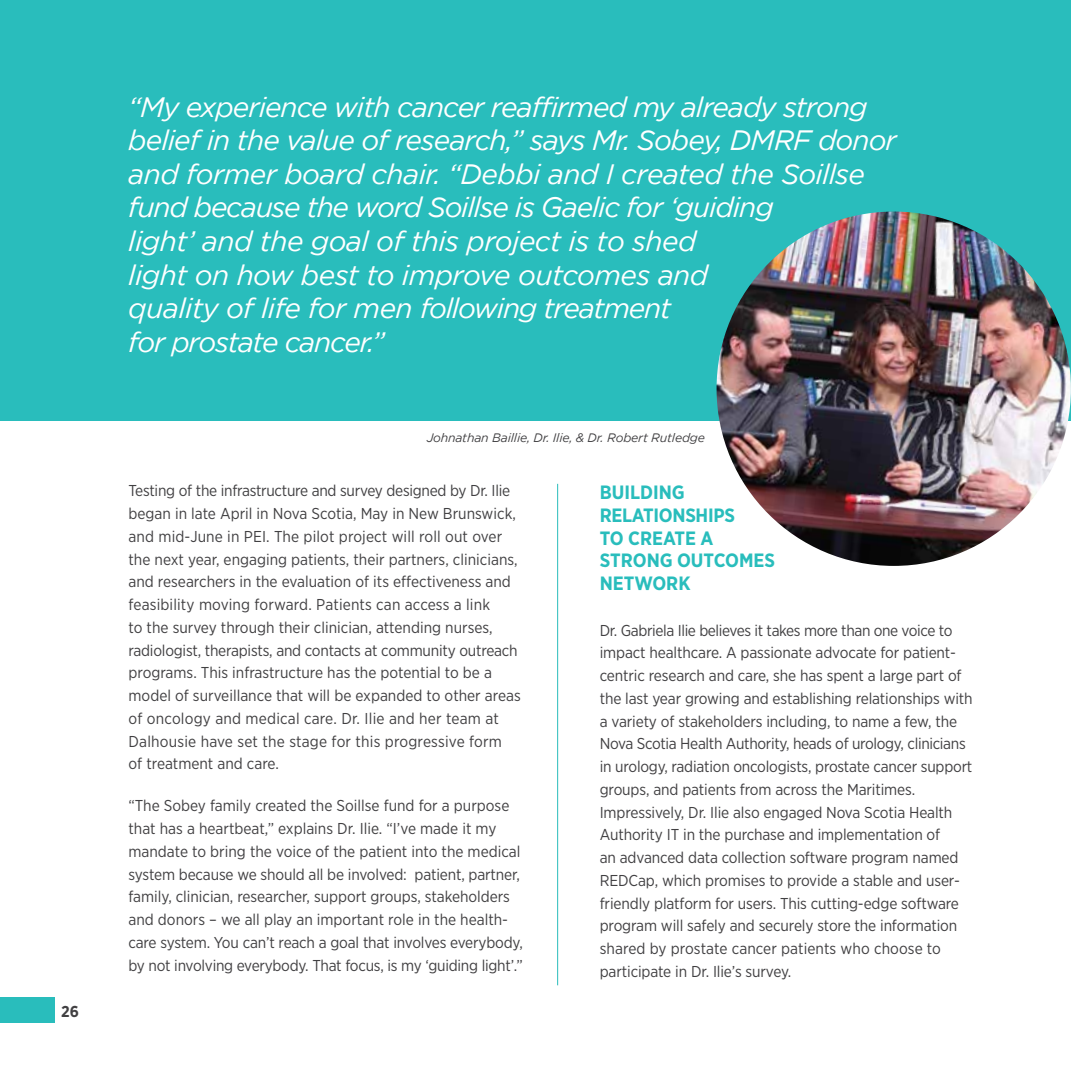
<style>
.page{position:relative;width:1071px;height:1071px;background:#fff}
.page>*{position:absolute;margin:0;border:0;box-sizing:border-box;transform-origin:0 0}
.t1{font:italic 28px/33.6px "Gotham";letter-spacing:-.035em;color:#fff}
.t2{font:700 19.25px/22.8px "Gotham Narrow";color:#29bdbc}
.t3{font:15.75px/22.8px "Gotham Narrow";letter-spacing:-.01em;color:#414042}
.t4{font:700 15.75px "Gotham Narrow";color:#414042}
.t5{font:italic 12.25px "Gotham";letter-spacing:-.015em;color:#414042}
</style>
<div class="page">
<div style="left:0;top:997px;width:54px;height:25px;background:#29bdbc"></div>
<div style="left:0;top:0;width:1071px;height:421px;background:#29bdbc"></div>
<img style="left:717px;top:212px;width:354px;height:354px;border-radius:177px">
<hr style="left:557px;top:484px;width:1px;height:501px;background:#29bdbc">
<p class="t4" style="left:61px;top:1001px;width:19px">26</p>
<p class="t1" style="left:128px;top:90px;width:770px">“My experience with cancer reaffirmed my already strong belief in the value of research,” says Mr. Sobey, DMRF donor and former board chair. “Debbi and I created the Soillse fund because the word Soillse is Gaelic for ‘guiding<br>light’ and the goal of this project is to shed<br>light on how best to improve outcomes and<br>quality of life for men following treatment<br>for prostate cancer.”</p>
<p class="t5" style="left:427px;top:431px;width:280px">Johnathan Baillie, Dr. Ilie, &amp; Dr. Robert Rutledge</p>
<p class="t3" style="left:129px;top:479px;width:394px">Testing of the infrastructure and survey designed by Dr. Ilie began in late April in Nova Scotia, May in New Brunswick, and mid-June in PEI. The pilot project will roll out over the next year, engaging patients, their partners, clinicians, and researchers in the evaluation of its effectiveness and feasibility moving forward. Patients can access a link<br>to the survey through their clinician, attending nurses, radiologist, therapists, and contacts at community outreach programs. This infrastructure has the potential to be a model of surveillance that will be expanded to other areas of oncology and medical care. Dr. Ilie and her team at Dalhousie have set the stage for this progressive form<br>of treatment and care.</p>
<p class="t3" style="left:129px;top:794px;width:396px">“The Sobey family created the Soillse fund for a purpose that has a heartbeat,” explains Dr. Ilie. “I’ve made it my mandate to bring the voice of the patient into the medical system because we should all be involved: patient, partner, family, clinician, researcher, support groups, stakeholders and donors – we all play an important role in the health&shy;care system. You can’t reach a goal that involves everybody, by not involving everybody. That focus, is my ‘guiding light’.”</p>
<p class="t2" style="left:600px;top:481px;width:177px">BUILDING<br>RELATIONSHIPS<br>TO CREATE A<br>STRONG OUTCOMES<br>NETWORK</p>
<p class="t3" style="left:600px;top:619px;width:375px">Dr. Gabriela Ilie believes it takes more than one voice to impact healthcare. A passionate advocate for patient&shy;centric research and care, she has spent a large part of the last year growing and establishing relationships with a variety of stakeholders including, to name a few, the Nova Scotia Health Authority, heads of urology, clinicians in urology, radiation oncologists, prostate cancer support groups, and patients from across the Maritimes.<br>Impressively, Dr. Ilie also engaged Nova Scotia Health Authority IT in the purchase and implementation of<br>an advanced data collection software program named REDCap, which promises to provide a stable and user&shy;friendly platform for users. This cutting-edge software program will safely and securely store the information shared by prostate cancer patients who choose to participate in Dr. Ilie’s survey.</p>
</div>
